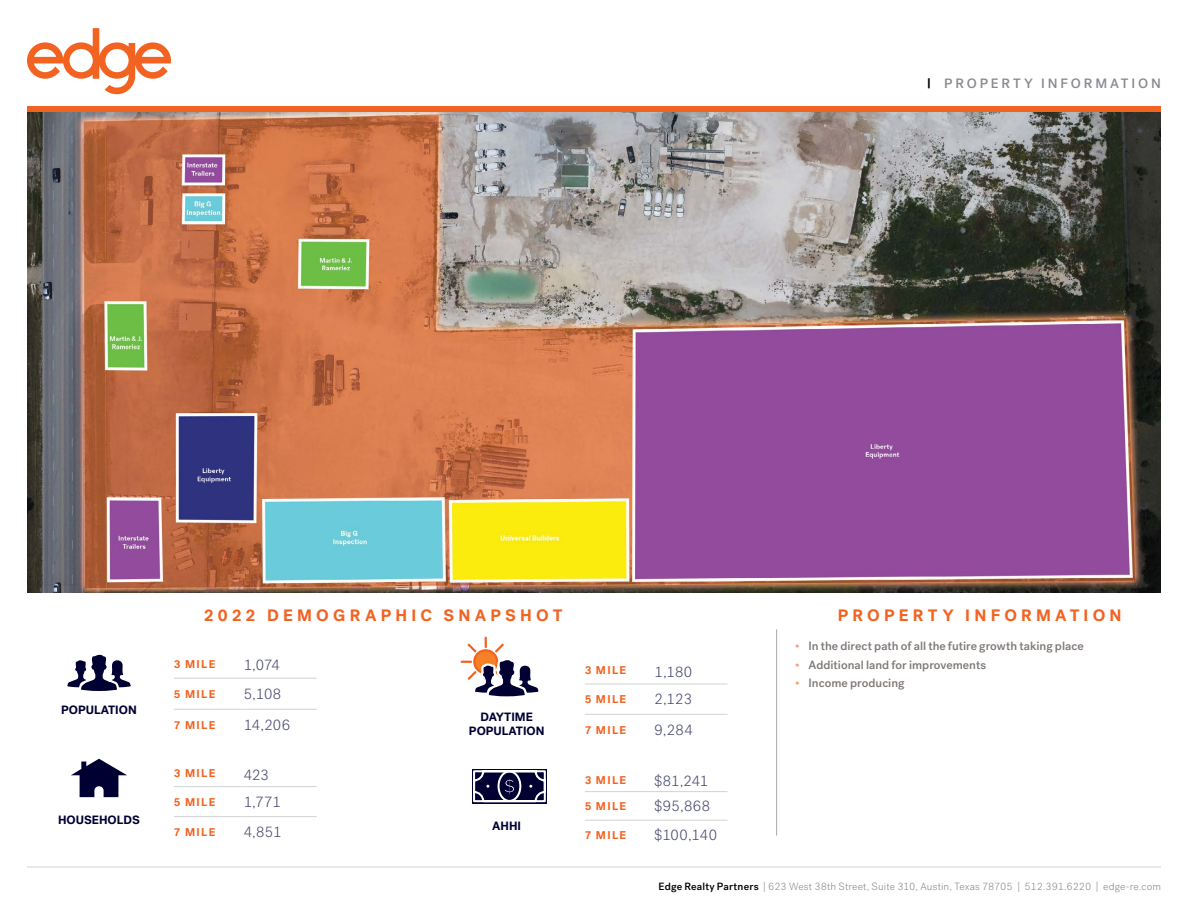
<style>
.page{position:relative;width:1188px;height:918px;background:#fff}
.page>*{position:absolute;margin:0;border:0;box-sizing:border-box;transform-origin:0 0}
.t1{font:700 16.5px "Post Grotesk";letter-spacing:.255em;color:#f26322}
.t2{font:300 15px "Post Grotesk";letter-spacing:-.035em;color:#48496f}
.t3{font:500 13.5px "Post Grotesk";letter-spacing:.21em;color:#878a8f}
.t4{font:500 12px "Post Grotesk";color:#7e7875}
.t5{font:700 12px/14.4px "Post Grotesk";color:#003;text-align:center}
.t6{font:700 11.25px "Post Grotesk";letter-spacing:.12em;color:#f26322}
.t7{font:300 10.5px "Post Grotesk";letter-spacing:.01em;color:#878a8f}
.s1{font-weight:700;color:#000}
.s2{color:#f89e6d}
.s3{font-weight:500;color:#000}
</style>
<div class="page">
<svg style="left:27px;top:28px;width:144px;height:66px"></svg>
<hr style="left:27px;top:867px;width:1134px;height:1px;background:#d1d3d4">
<div style="left:27px;top:106px;width:1134px;height:6px;background:#f26322"></div>
<hr style="left:776px;top:629px;width:1px;height:207px;background:#a7a9ac">
<img style="left:27px;top:112px;width:1134px;height:481px">
<svg style="left:71px;top:759px;width:56px;height:38px"></svg>
<div style="left:473px;top:769px;width:74px;height:35px;background:#003"></div>
<svg style="left:472px;top:769px;width:74px;height:34px"></svg>
<div style="left:498px;top:770px;width:23px;height:32px;border:2px solid #fff;border-radius:50%"></div>
<svg style="left:63px;top:568px;width:72px;height:123px"></svg>
<svg style="left:460px;top:573px;width:82px;height:124px"></svg>
<hr style="left:174px;top:678px;width:69px;height:1px;background:#d1d3d4">
<hr style="left:243px;top:678px;width:74px;height:1px;background:#d1d3d4">
<hr style="left:174px;top:709px;width:69px;height:1px;background:#d1d3d4">
<hr style="left:243px;top:709px;width:74px;height:1px;background:#d1d3d4">
<hr style="left:174px;top:786px;width:69px;height:1px;background:#d1d3d4">
<hr style="left:243px;top:786px;width:74px;height:1px;background:#d1d3d4">
<hr style="left:174px;top:816px;width:69px;height:1px;background:#d1d3d4">
<hr style="left:243px;top:816px;width:74px;height:1px;background:#d1d3d4">
<hr style="left:585px;top:684px;width:69px;height:1px;background:#d1d3d4">
<hr style="left:654px;top:684px;width:74px;height:1px;background:#d1d3d4">
<hr style="left:585px;top:714px;width:69px;height:1px;background:#d1d3d4">
<hr style="left:654px;top:714px;width:74px;height:1px;background:#d1d3d4">
<hr style="left:585px;top:791px;width:69px;height:1px;background:#d1d3d4">
<hr style="left:654px;top:791px;width:74px;height:1px;background:#d1d3d4">
<hr style="left:585px;top:820px;width:69px;height:1px;background:#d1d3d4">
<hr style="left:654px;top:820px;width:74px;height:1px;background:#d1d3d4">
<p class="t3" style="left:927px;top:75px;width:235px"><span class="s1">|</span> PROPERTY INFORMATION</p>
<p class="t5" style="left:61px;top:703px;width:77px">POPULATION</p>
<p class="t5" style="left:58px;top:812px;width:83px">HOUSEHOLDS</p>
<h1 class="t1" style="left:204px;top:605px;width:360px">2022 DEMOGRAPHIC SNAPSHOT</h1>
<p class="t6" style="left:174px;top:657px;width:43px">3 MILE</p>
<p class="t2" style="left:243px;top:657px;width:38px">1,074</p>
<p class="t6" style="left:174px;top:687px;width:43px">5 MILE</p>
<p class="t2" style="left:243px;top:685px;width:40px">5,108</p>
<p class="t6" style="left:174px;top:718px;width:43px">7 MILE</p>
<p class="t2" style="left:243px;top:717px;width:49px">14,206</p>
<p class="t6" style="left:174px;top:766px;width:43px">3 MILE</p>
<p class="t2" style="left:243px;top:766px;width:27px">423</p>
<p class="t6" style="left:174px;top:794px;width:43px">5 MILE</p>
<p class="t2" style="left:243px;top:793px;width:39px">1,771</p>
<p class="t6" style="left:174px;top:825px;width:43px">7 MILE</p>
<p class="t2" style="left:243px;top:823px;width:40px">4,851</p>
<p class="t5" style="left:469px;top:709px;width:77px">DAYTIME<br>POPULATION</p>
<p class="t5" style="left:492px;top:819px;width:30px">AHHI</p>
<p class="t6" style="left:585px;top:663px;width:43px">3 MILE</p>
<p class="t2" style="left:654px;top:663px;width:40px">1,180</p>
<p class="t6" style="left:585px;top:692px;width:43px">5 MILE</p>
<p class="t2" style="left:654px;top:691px;width:40px">2,123</p>
<p class="t6" style="left:585px;top:723px;width:43px">7 MILE</p>
<p class="t2" style="left:654px;top:721px;width:40px">9,284</p>
<p class="t6" style="left:585px;top:773px;width:43px">3 MILE</p>
<p class="t2" style="left:654px;top:772px;width:56px">$81,241</p>
<p class="t6" style="left:585px;top:799px;width:43px">5 MILE</p>
<p class="t2" style="left:654px;top:797px;width:58px">$95,868</p>
<p class="t6" style="left:585px;top:828px;width:43px">7 MILE</p>
<p class="t2" style="left:654px;top:826px;width:65px">$100,140</p>
<h1 class="t1" style="left:838px;top:605px;width:285px">PROPERTY INFORMATION</h1>
<p class="t4" style="left:795px;top:638px;width:290px"><span class="s2">•</span> In the direct path of all the futire growth taking place</p>
<p class="t4" style="left:795px;top:657px;width:193px"><span class="s2">•</span> Additional land for improvements</p>
<p class="t4" style="left:795px;top:676px;width:111px"><span class="s2">•</span> Income producing</p>
<p class="t7" style="left:659px;top:880px;width:504px"><span class="s3">Edge Realty Partners</span> | 623 West 38th Street, Suite 310, Austin, Texas 78705 | 512.391.6220 | edge-re.com</p>
</div>
